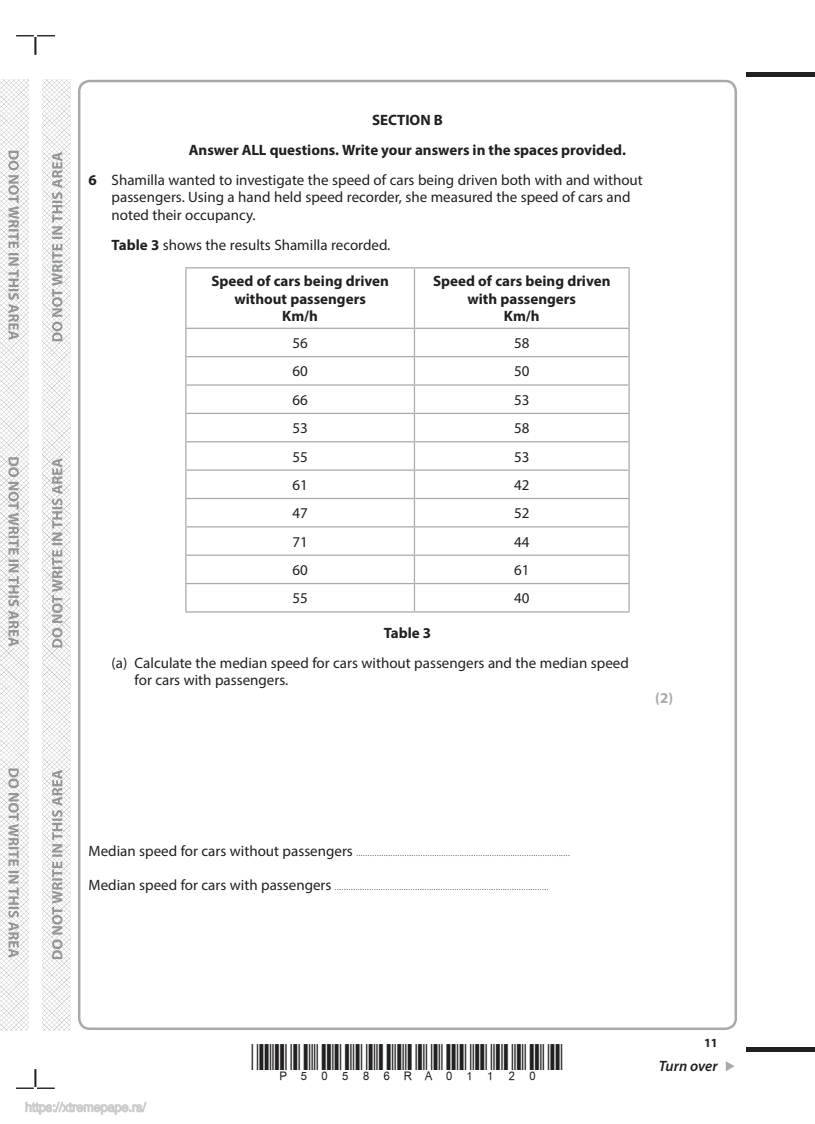
<style>
.page{position:relative;width:815px;height:1124px;background:#fff}
.page>*{position:absolute;margin:0;border:0;box-sizing:border-box;transform-origin:0 0}
.t1{font:15px/17.5px "Myriad Pro";color:#221f1f}
.t2{font:700 15px/17.5px "Myriad Pro";color:#221f1f;text-align:center}
.t3{font:italic 600 15px "Myriad Pro";letter-spacing:-.005em;color:#221f1f}
.t4{font:700 15px "Myriad Pro";color:#a7a9ab}
.t5{font:700 12.5px "Myriad Pro";color:#221f1f}
.t6{font:7.5px "Myriad Pro";color:#221f1f}
.s1{font-weight:700}
.s2{font-size:15px}
</style>
<div class="page">
<div style="left:78px;top:80px;width:659px;height:949px;border:3px solid #a7a9ab;border-radius:11px"></div>
<div style="left:746px;top:72px;width:69px;height:5px;background:#221f1f"></div>
<hr style="left:746px;top:1047px;width:69px;height:4px;background:#221f1f">
<svg style="left:726px;top:1061px;width:9px;height:10px"></svg>
<img style="left:43px;top:80px;width:28px;height:949px">
<svg style="left:16px;top:35px;width:39px;height:20px"></svg>
<svg style="left:16px;top:1069px;width:39px;height:19px"></svg>
<img style="left:0;top:80px;width:28px;height:949px">
<svg style="left:8px;top:151px;width:11px;height:806px"></svg>
<svg style="left:52px;top:152px;width:10px;height:806px"></svg>
<hr style="left:185px;top:267px;width:229px;height:1px;background:#a7a9ab">
<hr style="left:185px;top:268px;width:2px;height:59px;background:#a7a9ab">
<hr style="left:414px;top:267px;width:216px;height:1px;background:#a7a9ab">
<hr style="left:414px;top:268px;width:1px;height:59px;background:#a7a9ab">
<hr style="left:628px;top:268px;width:2px;height:59px;background:#a7a9ab">
<hr style="left:185px;top:327px;width:229px;height:2px;background:#a7a9ab">
<hr style="left:185px;top:329px;width:2px;height:27px;background:#a7a9ab">
<hr style="left:414px;top:327px;width:216px;height:2px;background:#a7a9ab">
<hr style="left:628px;top:329px;width:2px;height:27px;background:#a7a9ab">
<hr style="left:185px;top:356px;width:229px;height:1px;background:#a7a9ab">
<hr style="left:185px;top:357px;width:2px;height:27px;background:#a7a9ab">
<hr style="left:414px;top:356px;width:216px;height:1px;background:#a7a9ab">
<hr style="left:628px;top:357px;width:2px;height:27px;background:#a7a9ab">
<hr style="left:185px;top:384px;width:229px;height:1px;background:#a7a9ab">
<hr style="left:185px;top:385px;width:2px;height:27px;background:#a7a9ab">
<hr style="left:414px;top:384px;width:216px;height:1px;background:#a7a9ab">
<hr style="left:628px;top:385px;width:2px;height:27px;background:#a7a9ab">
<hr style="left:185px;top:412px;width:229px;height:2px;background:#a7a9ab">
<hr style="left:185px;top:414px;width:2px;height:27px;background:#a7a9ab">
<hr style="left:414px;top:412px;width:216px;height:2px;background:#a7a9ab">
<hr style="left:628px;top:414px;width:2px;height:27px;background:#a7a9ab">
<hr style="left:185px;top:441px;width:229px;height:1px;background:#a7a9ab">
<hr style="left:185px;top:442px;width:2px;height:27px;background:#a7a9ab">
<hr style="left:414px;top:441px;width:216px;height:1px;background:#a7a9ab">
<hr style="left:628px;top:442px;width:2px;height:27px;background:#a7a9ab">
<hr style="left:185px;top:469px;width:229px;height:1px;background:#a7a9ab">
<hr style="left:185px;top:470px;width:2px;height:28px;background:#a7a9ab">
<hr style="left:414px;top:469px;width:216px;height:1px;background:#a7a9ab">
<hr style="left:628px;top:470px;width:2px;height:28px;background:#a7a9ab">
<hr style="left:185px;top:498px;width:229px;height:1px;background:#a7a9ab">
<hr style="left:185px;top:499px;width:2px;height:27px;background:#a7a9ab">
<hr style="left:414px;top:498px;width:216px;height:1px;background:#a7a9ab">
<hr style="left:628px;top:499px;width:2px;height:27px;background:#a7a9ab">
<hr style="left:185px;top:526px;width:229px;height:1px;background:#a7a9ab">
<hr style="left:185px;top:527px;width:2px;height:27px;background:#a7a9ab">
<hr style="left:414px;top:526px;width:216px;height:1px;background:#a7a9ab">
<hr style="left:628px;top:527px;width:2px;height:27px;background:#a7a9ab">
<hr style="left:185px;top:554px;width:229px;height:1px;background:#a7a9ab">
<hr style="left:185px;top:555px;width:2px;height:28px;background:#a7a9ab">
<hr style="left:414px;top:554px;width:216px;height:1px;background:#a7a9ab">
<hr style="left:628px;top:555px;width:2px;height:28px;background:#a7a9ab">
<hr style="left:185px;top:583px;width:229px;height:1px;background:#a7a9ab">
<hr style="left:185px;top:584px;width:2px;height:27px;background:#a7a9ab">
<hr style="left:414px;top:583px;width:216px;height:1px;background:#a7a9ab">
<svg style="left:414px;top:329px;width:1px;height:282px"></svg>
<hr style="left:628px;top:584px;width:2px;height:27px;background:#a7a9ab">
<hr style="left:185px;top:611px;width:229px;height:1px;background:#a7a9ab">
<hr style="left:414px;top:611px;width:216px;height:1px;background:#a7a9ab">
<svg style="left:25px;top:1101px;width:122px;height:14px"></svg>
<p class="t2" style="left:372px;top:112px;width:72px">SECTION B</p>
<p class="t2" style="left:189px;top:142px;width:439px">Answer ALL questions. Write your answers in the spaces provided.</p>
<p class="t1" style="left:89px;top:172px;width:556px"><span class="s1">6</span> Shamilla wanted to investigate the speed of cars being driven both with and without</p>
<p class="t1" style="left:112px;top:190px;width:520px">passengers. Using a hand held speed recorder, she measured the speed of cars and noted their occupancy.</p>
<p class="t1" style="left:112px;top:237px;width:280px"><span class="s1">Table 3</span> shows the results Shamilla recorded.</p>
<p class="t2" style="left:211px;top:273px;width:179px">Speed of cars being driven without passengers<br>Km/h</p>
<p class="t2" style="left:433px;top:273px;width:179px">Speed of cars being driven with passengers<br>Km/h</p>
<p class="t1" style="left:292px;top:335px;width:17px">56</p>
<p class="t1" style="left:514px;top:335px;width:17px">58</p>
<p class="t1" style="left:292px;top:364px;width:17px">60</p>
<p class="t1" style="left:514px;top:364px;width:17px">50</p>
<p class="t1" style="left:292px;top:392px;width:17px">66</p>
<p class="t1" style="left:514px;top:392px;width:17px">53</p>
<p class="t1" style="left:292px;top:420px;width:17px">53</p>
<p class="t1" style="left:514px;top:420px;width:17px">58</p>
<p class="t1" style="left:292px;top:449px;width:17px">55</p>
<p class="t1" style="left:514px;top:449px;width:17px">53</p>
<p class="t1" style="left:292px;top:477px;width:17px">61</p>
<p class="t1" style="left:514px;top:477px;width:17px">42</p>
<p class="t1" style="left:292px;top:505px;width:17px">47</p>
<p class="t1" style="left:514px;top:505px;width:17px">52</p>
<p class="t1" style="left:292px;top:534px;width:17px">71</p>
<p class="t1" style="left:514px;top:534px;width:17px">44</p>
<p class="t1" style="left:292px;top:562px;width:17px">60</p>
<p class="t1" style="left:514px;top:562px;width:17px">61</p>
<p class="t1" style="left:292px;top:591px;width:17px">55</p>
<p class="t1" style="left:514px;top:591px;width:17px">40</p>
<p class="t2" style="left:384px;top:625px;width:49px">Table 3</p>
<p class="t1" style="left:135px;top:655px;width:496px;text-indent:-23px">(a) Calculate the median speed for cars without passengers and the median speed for cars with passengers.</p>
<p class="t4" style="left:655px;top:691px;width:20px">(2)</p>
<p class="t6" style="left:89px;top:850px;width:483px"><span class="s2">Median speed for cars without passengers</span> .............................................................................................</p>
<p class="t6" style="left:89px;top:884px;width:461px"><span class="s2">Median speed for cars with passengers</span> .............................................................................................</p>
<p class="t5" style="left:704px;top:1037px;width:15px">11</p>
<p class="t3" style="left:659px;top:1057px;width:60px">Turn over</p>
</div>
